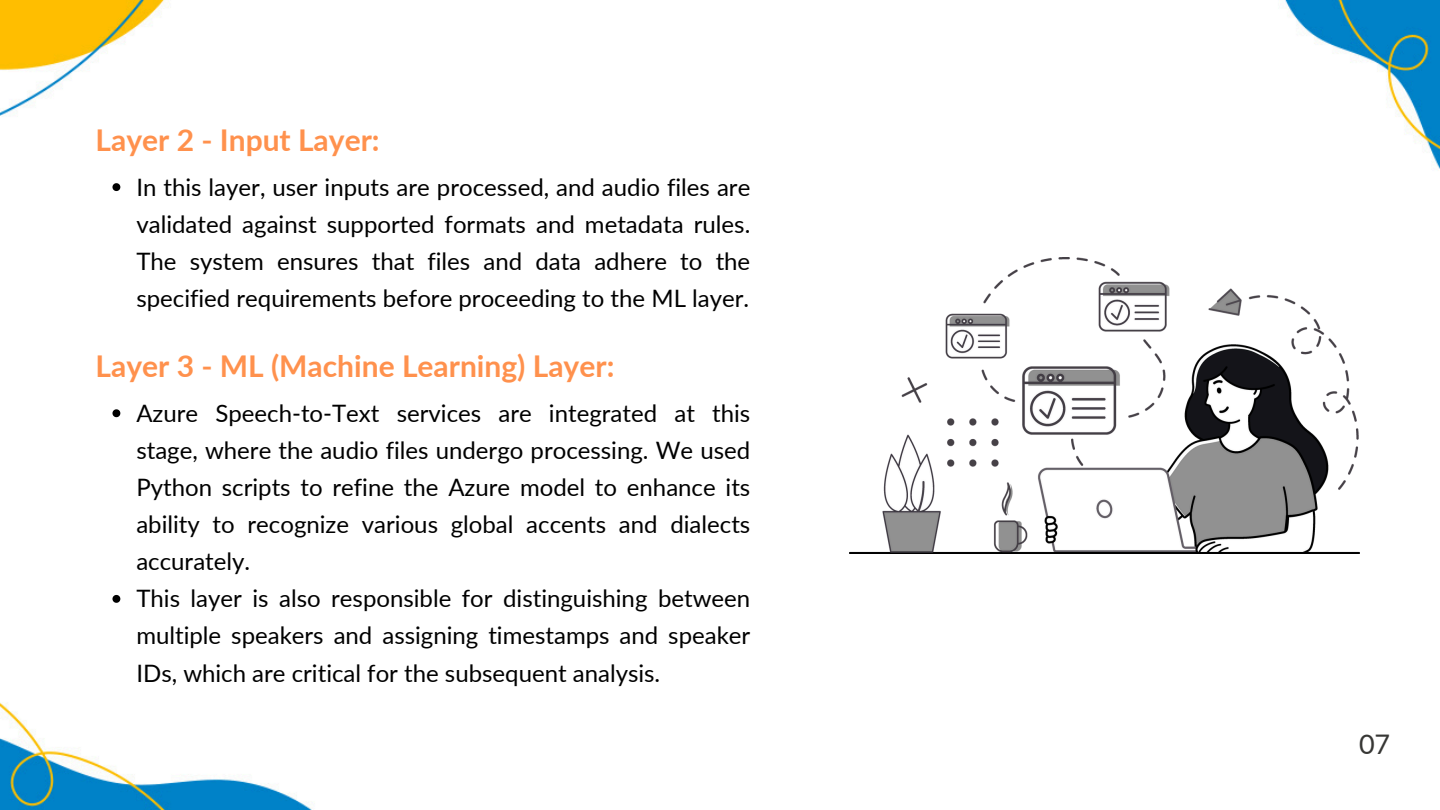
<style>
.page{position:relative;width:1440px;height:810px;background:#fff}
.page>*{position:absolute;margin:0;border:0;box-sizing:border-box;transform-origin:0 0}
.t1{font:700 30px "Lato";color:#ff914d}
.t2{font:27px "Lato";color:#373735}
.t3{font:24px/37.2px "Lato";color:#000;text-align:justify}
</style>
<div class="page">
<img style="left:0;top:0;width:1440px;height:810px">
<img style="left:850px;top:257px;width:509px;height:296px">
<svg style="left:112px;top:409px;width:8px;height:8px"></svg>
<svg style="left:112px;top:595px;width:8px;height:8px"></svg>
<svg style="left:112px;top:183px;width:8px;height:8px"></svg>
<p class="t1" style="left:96px;top:121px;width:285px">Layer 2 - Input Layer:</p>
<p class="t3" style="left:136px;top:168px;width:615px">In this layer, user inputs are processed, and audio files are validated against supported formats and metadata rules.<br>The system ensures that files and data adhere to the specified requirements before proceeding to the ML layer.</p>
<h1 class="t1" style="left:96px;top:348px;width:520px">Layer 3 - ML (Machine Learning) Layer:</h1>
<p class="t3" style="left:136px;top:394px;width:615px">Azure Speech-to-Text services are integrated at this stage, where the audio files undergo processing. We used Python scripts to refine the Azure model to enhance its ability to recognize various global accents and dialects accurately.</p>
<p class="t3" style="left:136px;top:579px;width:615px">This layer is also responsible for distinguishing between multiple speakers and assigning timestamps and speaker IDs, which are critical for the subsequent analysis.</p>
<p class="t2" style="left:1359px;top:728px;width:33px">07</p>
</div>
